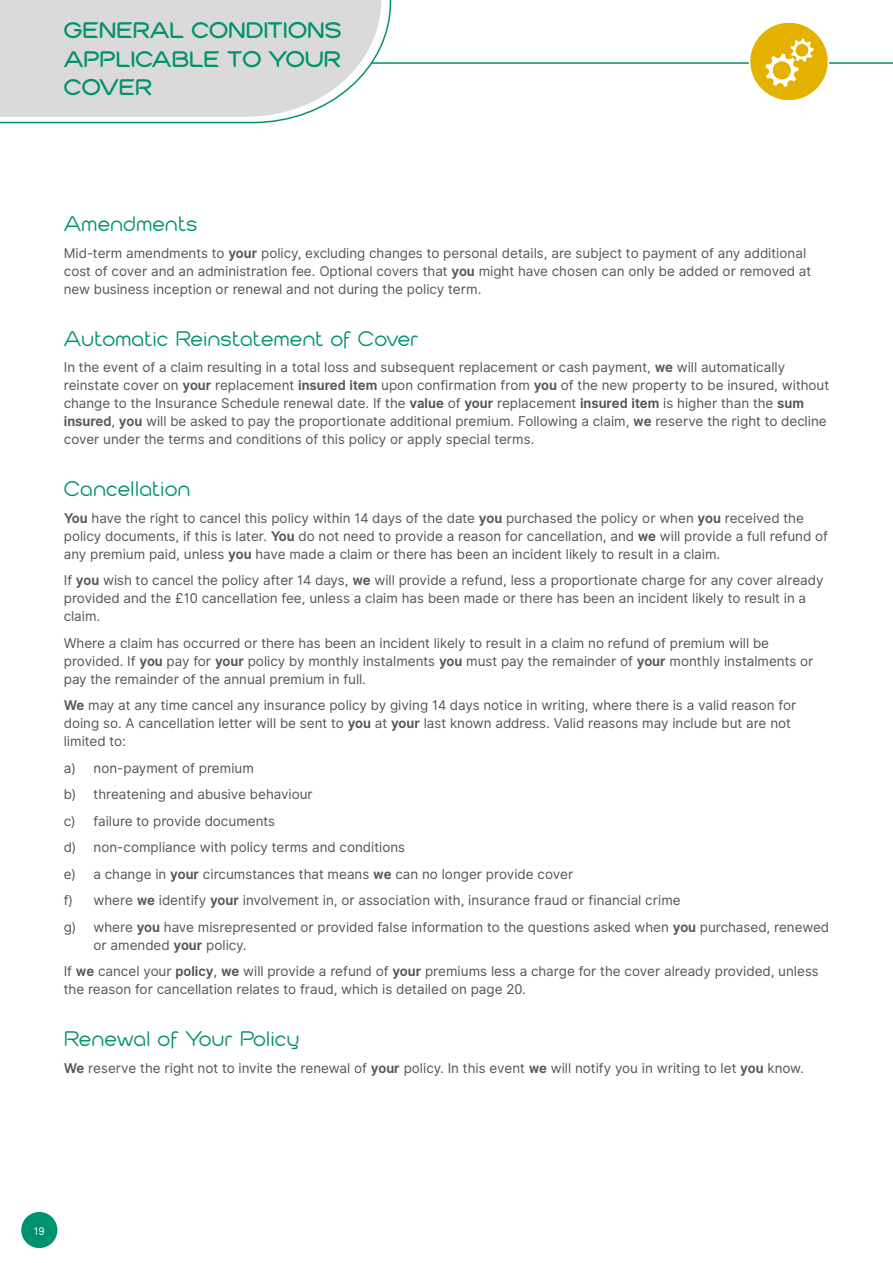
<style>
.page{position:relative;width:893px;height:1263px;background:#fff}
.page>*{position:absolute;margin:0;border:0;box-sizing:border-box;transform-origin:0 0}
.t1{font:700 24px/28.8px "Cabourg";color:#00926e;text-align:justify}
.t2{font:22.5px "Cabourg";color:#00926e}
.t3{font:13.5px/18px "Inter UI";color:#575756}
.t4{font:10.5px "Inter UI";color:#fff}
.s1{font-weight:700}
</style>
<div class="page">
<div style="left:21px;top:1212px;width:36px;height:36px;background:#00926e;border-radius:50%"></div>
<svg style="left:0;top:0;width:392px;height:124px"></svg>
<hr style="left:371px;top:62px;width:522px;height:2px;background:#00926e">
<div style="left:750px;top:22px;width:78px;height:79px;background:#e4b100;border-radius:50%"></div>
<div style="left:749px;top:21px;width:80px;height:81px;border:2px solid #fff;border-radius:50%"></div>
<svg style="left:765px;top:39px;width:49px;height:48px"></svg>
<h1 class="t1" style="left:64px;top:16px;width:279px">GENERAL CONDITIONS APPLICABLE TO YOUR COVER</h1>
<h2 class="t2" style="left:64px;top:213px;width:135px">Amendments</h2>
<p class="t3" style="left:64px;top:244px;width:749px">Mid-term amendments to <span class="s1">your</span> policy, excluding changes to personal details, are subject to payment of any additional cost of cover and an administration fee. Optional covers that <span class="s1">you</span> might have chosen can only be added or removed at new business inception or renewal and not during the policy term.</p>
<h2 class="t2" style="left:64px;top:327px;width:356px">Automatic Reinstatement of Cover</h2>
<p class="t3" style="left:64px;top:358px;width:767px">In the event of a claim resulting in a total loss and subsequent replacement or cash payment, <span class="s1">we</span> will automatically reinstate cover on <span class="s1">your</span> replacement <span class="s1">insured item</span> upon confirmation from <span class="s1">you</span> of the new property to be insured, without change to the Insurance Schedule renewal date. If the <span class="s1">value</span> of <span class="s1">your</span> replacement <span class="s1">insured item</span> is higher than the <span class="s1">sum insured</span>, <span class="s1">you</span> will be asked to pay the proportionate additional premium. Following a claim, <span class="s1">we</span> reserve the right to decline cover under the terms and conditions of this policy or apply special terms.</p>
<h2 class="t2" style="left:64px;top:478px;width:128px">Cancellation</h2>
<p class="t3" style="left:64px;top:509px;width:766px"><span class="s1">You</span> have the right to cancel this policy within 14 days of the date <span class="s1">you</span> purchased the policy or when <span class="s1">you</span> received the policy documents, if this is later. <span class="s1">You</span> do not need to provide a reason for cancellation, and <span class="s1">we</span> will provide a full refund of any premium paid, unless <span class="s1">you</span> have made a claim or there has been an incident likely to result in a claim.</p>
<p class="t3" style="left:64px;top:571px;width:761px">If <span class="s1">you</span> wish to cancel the policy after 14 days, <span class="s1">we</span> will provide a refund, less a proportionate charge for any cover already provided and the £10 cancellation fee, unless a claim has been made or there has been an incident likely to result in a claim.</p>
<p class="t3" style="left:64px;top:634px;width:751px">Where a claim has occurred or there has been an incident likely to result in a claim no refund of premium will be provided. If <span class="s1">you</span> pay for <span class="s1">your</span> policy by monthly instalments <span class="s1">you</span> must pay the remainder of <span class="s1">your</span> monthly instalments or pay the remainder of the annual premium in full.</p>
<p class="t3" style="left:64px;top:696px;width:734px"><span class="s1">We</span> may at any time cancel any insurance policy by giving 14 days notice in writing, where there is a valid reason for doing so. A cancellation letter will be sent to <span class="s1">you</span> at <span class="s1">your</span> last known address. Valid reasons may include but are not limited to:</p>
<p class="t3" style="left:64px;top:755px;width:767px;line-height:26.5px">a) non-payment of premium<br>b) threatening and abusive behaviour<br>c) failure to provide documents<br>d) non-compliance with policy terms and conditions<br>e) a change in <span class="s1">your</span> circumstances that means <span class="s1">we</span> can no longer provide cover<br>f) where <span class="s1">we</span> identify <span class="s1">your</span> involvement in, or association with, insurance fraud or financial crime<br>g) where <span class="s1">you</span> have misrepresented or provided false information to the questions asked when <span class="s1">you</span> purchased, renewed</p>
<p class="t3" style="left:64px;top:932px;width:757px;line-height:26.5px;text-indent:30px">or amended <span class="s1">your</span> policy.<br>If <span class="s1">we</span> cancel your <span class="s1">policy</span>, <span class="s1">we</span> will provide a refund of <span class="s1">your</span> premiums less a charge for the cover already provided, unless</p>
<p class="t3" style="left:64px;top:980px;width:464px">the reason for cancellation relates to fraud, which is detailed on page 20.</p>
<h2 class="t2" style="left:64px;top:1028px;width:237px">Renewal of Your Policy</h2>
<p class="t3" style="left:64px;top:1059px;width:742px"><span class="s1">We</span> reserve the right not to invite the renewal of <span class="s1">your</span> policy. In this event <span class="s1">we</span> will notify you in writing to let <span class="s1">you</span> know.</p>
<p class="t4" style="left:34px;top:1224px;width:12px">19</p>
</div>
